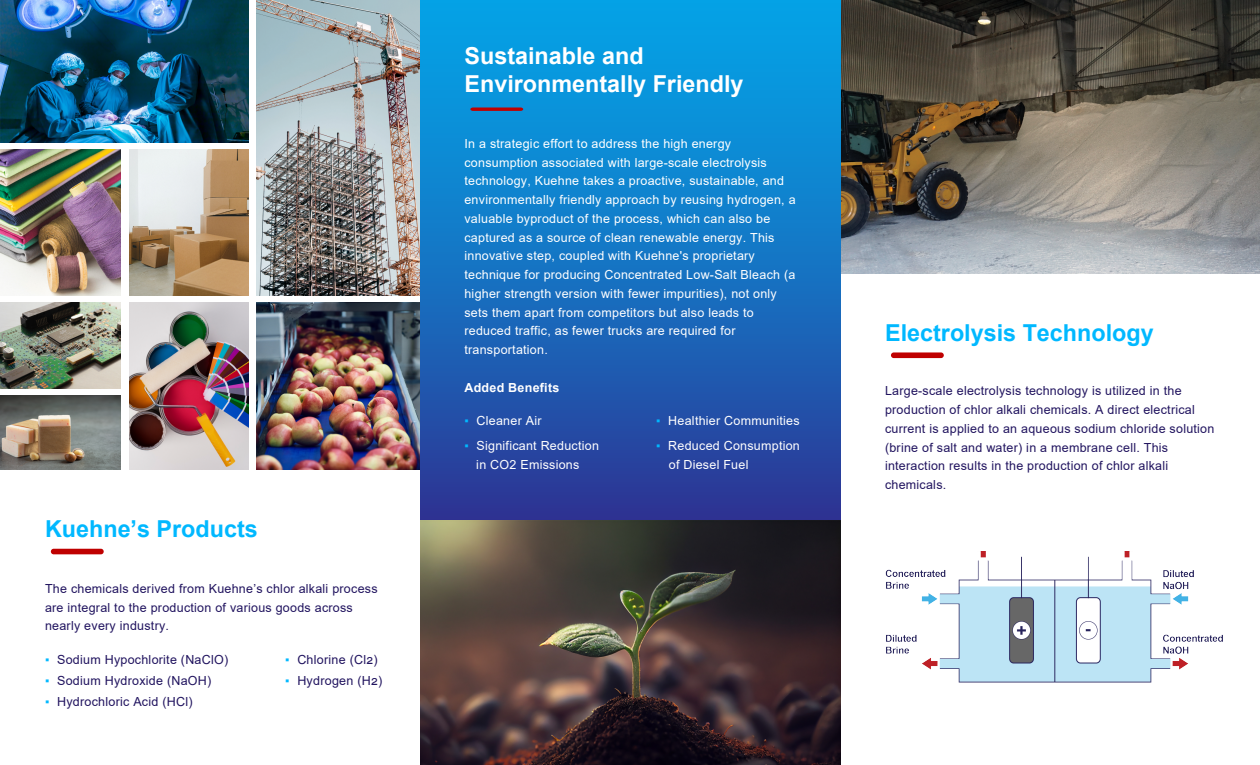
<style>
.page{position:relative;width:1260px;height:765px;background:#fff}
.page>*{position:absolute;margin:0;border:0;box-sizing:border-box;transform-origin:0 0}
.t1{font:700 23.38px "Arial";color:#00b8ff}
.t2{font:700 23.38px/28px "Arial";color:#fff}
.t3{font:12.5px/18.8px "Arial";letter-spacing:.02em;color:#fff}
.t4{font:12.5px/18.8px "Arial";letter-spacing:.02em;color:#21145f}
.t5{font:700 12.5px "Arial";letter-spacing:.02em;color:#fff}
.s1{color:#00b8ff}
</style>
<div class="page">
<img style="left:130px;top:302px;width:118px;height:167px">
<img style="left:256px;top:302px;width:164px;height:167px">
<img style="left:0;top:0;width:248px;height:142px">
<img style="left:0;top:395px;width:121px;height:74px">
<img style="left:0;top:302px;width:121px;height:87px">
<img style="left:130px;top:149px;width:118px;height:147px">
<img style="left:0;top:149px;width:121px;height:146px">
<img style="left:256px;top:0;width:164px;height:296px">
<img style="left:840px;top:0;width:420px;height:274px">
<div style="left:420px;top:0;width:420px;height:521px;background:linear-gradient(to bottom,#01aaec,#2b3897)"></div>
<div style="left:891px;top:352px;width:53px;height:6px;background:#bf0000;border-radius:3px"></div>
<div style="left:51px;top:549px;width:53px;height:5px;background:#bf0000;border-radius:3px"></div>
<svg style="left:470px;top:108px;width:53px;height:3px"></svg>
<img style="left:420px;top:520px;width:420px;height:245px">
<img style="left:885px;top:551px;width:338px;height:131px">
<h1 class="t1" style="left:45px;top:513px;width:214px">Kuehne’s Products</h1>
<p class="t4" style="left:45px;top:579px;width:334px">The chemicals derived from Kuehne’s chlor alkali process are integral to the production of various goods across nearly every industry.</p>
<p class="t4" style="left:45px;top:650px;width:185px"><span class="s1">▪</span> Sodium Hypochlorite (NaClO)</p>
<p class="t4" style="left:45px;top:671px;width:168px"><span class="s1">▪</span> Sodium Hydroxide (NaOH)</p>
<p class="t4" style="left:45px;top:692px;width:149px"><span class="s1">▪</span> Hydrochloric Acid (HCl)</p>
<p class="t4" style="left:285px;top:650px;width:94px"><span class="s1">▪</span> Chlorine (Cl2)</p>
<p class="t4" style="left:285px;top:671px;width:99px"><span class="s1">▪</span> Hydrogen (H2)</p>
<h1 class="t2" style="left:465px;top:42px;width:280px">Sustainable and<br>Environmentally Friendly</h1>
<p class="t3" style="left:464px;top:134px;width:333px">In a strategic effort to address the high energy consumption associated with large-scale electrolysis technology, Kuehne takes a proactive, sustainable, and environmentally friendly approach by reusing hydrogen, a valuable byproduct of the process, which can also be captured as a source of clean renewable energy. This innovative step, coupled with Kuehne's proprietary technique for producing Concentrated Low-Salt Bleach (a higher strength version with fewer impurities), not only sets them apart from competitors but also leads to reduced traffic, as fewer trucks are required for transportation.</p>
<p class="t5" style="left:464px;top:378px;width:96px">Added Benefits</p>
<p class="t3" style="left:464px;top:412px;width:79px"><span class="s1">▪</span> Cleaner Air</p>
<p class="t3" style="left:476px;top:436px;width:124px;text-indent:-12px"><span class="s1">▪</span> Significant Reduction in CO2 Emissions</p>
<p class="t3" style="left:656px;top:412px;width:145px"><span class="s1">▪</span> Healthier Communities</p>
<p class="t3" style="left:656px;top:436px;width:145px"><span class="s1">▪</span> Reduced Consumption</p>
<p class="t3" style="left:669px;top:455px;width:81px">of Diesel Fuel</p>
<h1 class="t1" style="left:885px;top:317px;width:270px">Electrolysis Technology</h1>
<p class="t4" style="left:885px;top:381px;width:331px">Large-scale electrolysis technology is utilized in the production of chlor alkali chemicals. A direct electrical current is applied to an aqueous sodium chloride solution (brine of salt and water) in a membrane cell. This interaction results in the production of chlor alkali chemicals.</p>
</div>
